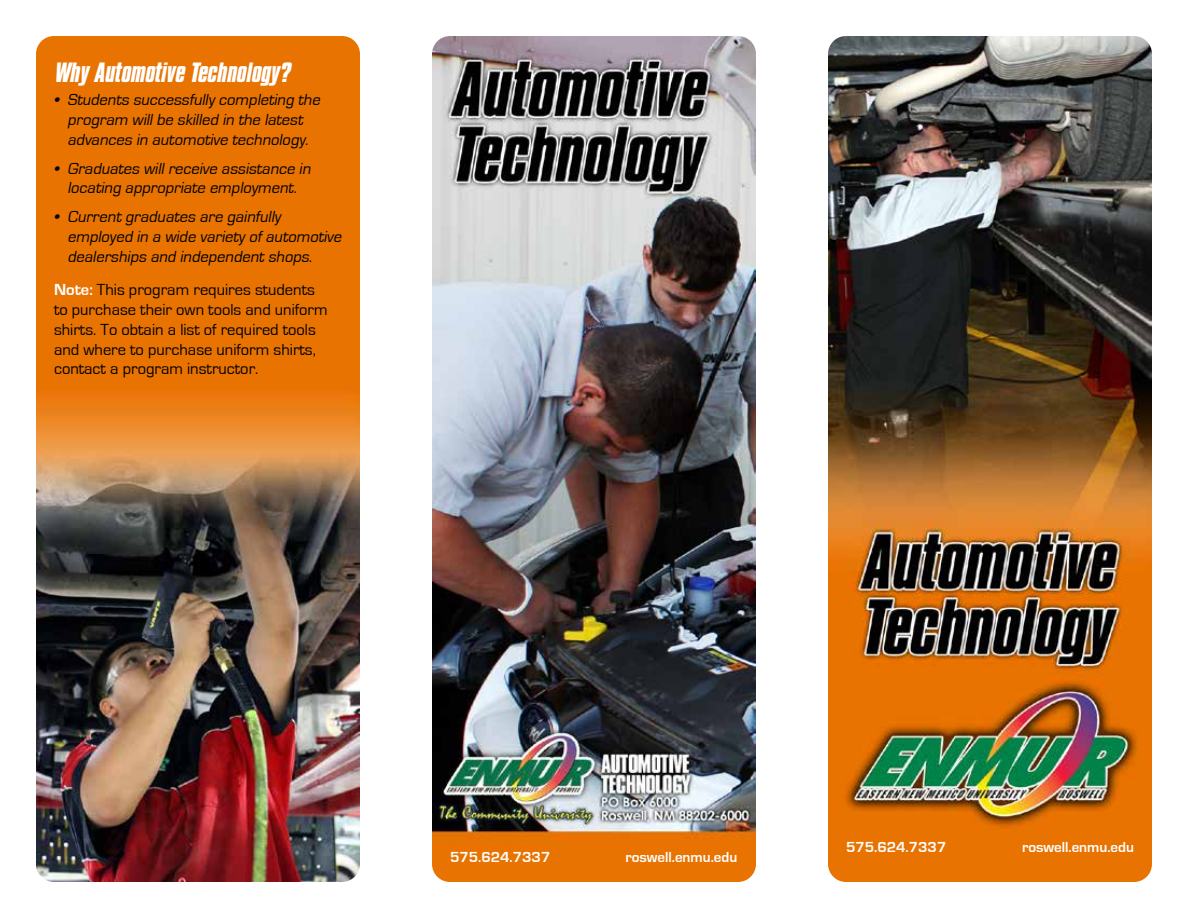
<style>
.page{position:relative;width:1188px;height:918px;background:#fff}
.page>*{position:absolute;margin:0;border:0;box-sizing:border-box;transform-origin:0 0}
.t1{font:italic 700 24px "Compacta BT";color:#fff}
.t2{font:italic 16.5px/19.8px "Eurostile";color:#000;text-align:center}
.t3{font:16.5px/19.8px "Eurostile";color:#000}
.t4{font:700 15px "Eurostile";color:#fff}
.s1{font-weight:700;color:#fff}
</style>
<div class="page">
<img style="left:432px;top:36px;width:324px;height:846px">
<img style="left:828px;top:36px;width:324px;height:846px">
<img style="left:36px;top:36px;width:324px;height:846px">
<h1 class="t1" style="left:54px;top:58px;width:243px">Why AutomotiveTechnology?</h1>
<p class="t2" style="left:54px;top:90px;width:271px">• Students successfully completing the program willbe skilled in the latest advances in automotive technology.</p>
<p class="t2" style="left:54px;top:159px;width:261px">• Graduates willreceive assistance in locating appropriate employment.</p>
<p class="t2" style="left:68px;top:207px;width:279px;text-align:left;text-indent:-14px">• Currentgraduates are gainfully employed in a wide variety ofautomotive dealerships and independentshops.</p>
<p class="t3" style="left:54px;top:280px;width:275px"><span class="s1">Note:</span> This program requires students to purchase their own tools and uniform shirts. To obtain a list of required tools and where to purchase uniform shirts, contact a program instructor.</p>
<p class="t4" style="left:450px;top:849px;width:102px">575.624.7337</p>
<p class="t4" style="left:625px;top:849px;width:113px">roswell.enmu.edu</p>
<p class="t4" style="left:846px;top:839px;width:102px">575.624.7337</p>
<p class="t4" style="left:1022px;top:839px;width:113px">roswell.enmu.edu</p>
</div>
